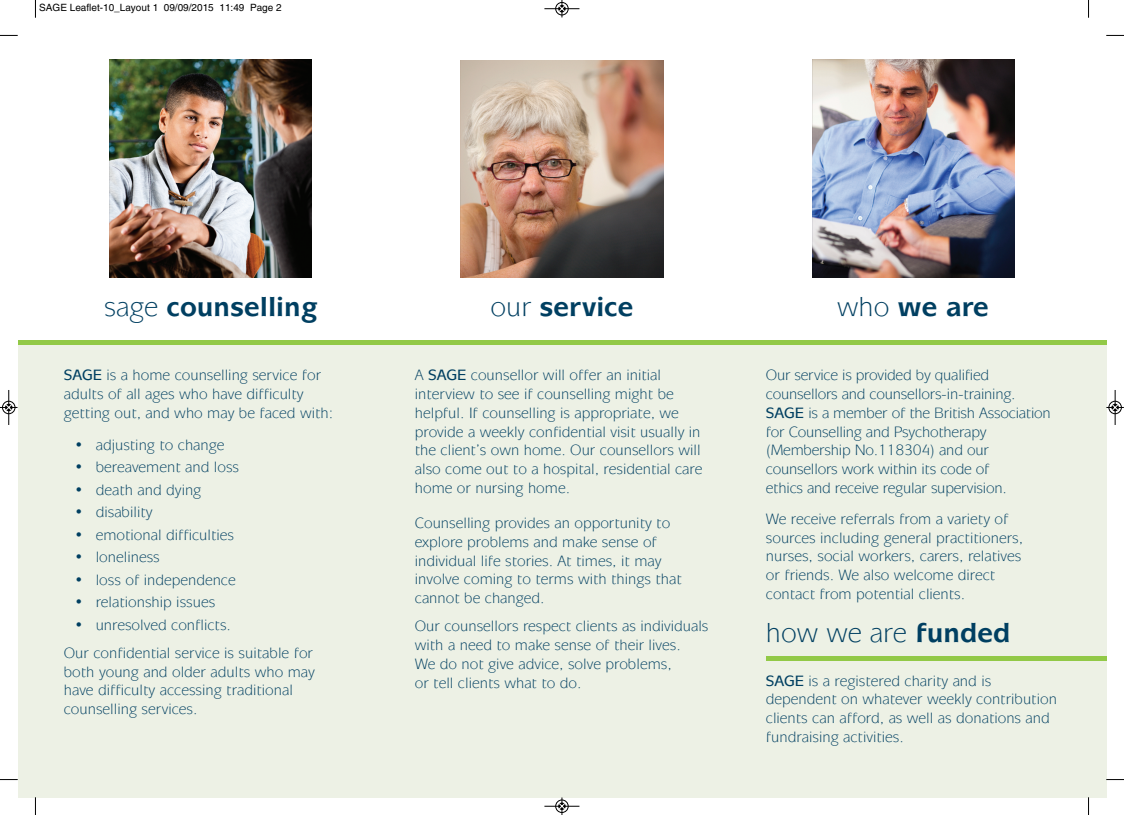
<style>
.page{position:relative;width:1124px;height:815px;background:#fff}
.page>*{position:absolute;margin:0;border:0;box-sizing:border-box;transform-origin:0 0}
.t1{font:700 27.5px "Mixage IT Cby BT";color:#003f61}
.t2{font:27.5px "Mixage IT Cby BT";color:#003f61}
.t3{font:15px/18.8px "Mixage IT Cby BT";color:#003f61}
.t4{font:10px "Helvetica";color:#000}
.s1{font-weight:400}
.s2{font-weight:500}
.s3{font-weight:700}
</style>
<div class="page">
<div style="left:18px;top:343px;width:1088px;height:454px;background:#edf1e5"></div>
<img style="left:461px;top:60px;width:202px;height:217px">
<img style="left:812px;top:60px;width:202px;height:217px">
<img style="left:109px;top:60px;width:202px;height:217px">
<div style="left:18px;top:340px;width:1088px;height:5px;background:#92c947"></div>
<div style="left:765px;top:656px;width:341px;height:5px;background:#92c947"></div>
<svg style="left:35px;top:0;width:1px;height:18px"></svg>
<svg style="left:0;top:35px;width:18px;height:1px"></svg>
<svg style="left:1088px;top:0;width:1px;height:18px"></svg>
<svg style="left:1106px;top:35px;width:17px;height:1px"></svg>
<svg style="left:35px;top:797px;width:1px;height:18px"></svg>
<svg style="left:0;top:779px;width:18px;height:1px"></svg>
<svg style="left:1087px;top:797px;width:2px;height:18px"></svg>
<svg style="left:1106px;top:779px;width:17px;height:1px"></svg>
<hr style="left:544px;top:8px;width:35px;height:1px;background:#000">
<div style="left:555px;top:2px;width:13px;height:13px;border:1px solid #000;border-radius:50%"></div>
<svg style="left:558px;top:0;width:7px;height:17px"></svg>
<hr style="left:544px;top:806px;width:35px;height:1px;background:#000">
<div style="left:555px;top:800px;width:13px;height:13px;border:1px solid #000;border-radius:50%"></div>
<svg style="left:558px;top:797px;width:7px;height:18px"></svg>
<hr style="left:9px;top:390px;width:1px;height:35px;background:#000">
<div style="left:2px;top:401px;width:13px;height:13px;border:1px solid #000;border-radius:50%"></div>
<svg style="left:0;top:404px;width:18px;height:7px"></svg>
<hr style="left:1114px;top:390px;width:1px;height:35px;background:#000">
<div style="left:1108px;top:401px;width:13px;height:13px;border:1px solid #000;border-radius:50%"></div>
<svg style="left:1106px;top:404px;width:17px;height:7px"></svg>
<p class="t4" style="left:39px;top:4px;width:244px">SAGE Leaflet-10_Layout 1 09/09/2015 11:49 Page 2</p>
<h1 class="t1" style="left:104px;top:297px;width:215px"><span class="s1">sage</span> counselling</h1>
<h1 class="t1" style="left:490px;top:297px;width:144px"><span class="s1">our</span> service</h1>
<h1 class="t1" style="left:837px;top:297px;width:153px"><span class="s1">who</span> we are</h1>
<p class="t3" style="left:64px;top:368px;width:271px"><span class="s2">SAGE</span> is a home counselling service for adults of all ages who have difficulty getting out, and who may be faced with:</p>
<p class="t3" style="left:74px;top:437px;width:152px">• adjusting to change</p>
<p class="t3" style="left:74px;top:459px;width:166px">• bereavement and loss</p>
<p class="t3" style="left:74px;top:482px;width:128px">• death and dying</p>
<p class="t3" style="left:74px;top:504px;width:80px">• disability</p>
<p class="t3" style="left:74px;top:527px;width:161px">• emotional difficulties</p>
<p class="t3" style="left:74px;top:549px;width:87px">• loneliness</p>
<p class="t3" style="left:74px;top:572px;width:163px">• loss of independence</p>
<p class="t3" style="left:74px;top:594px;width:142px">• relationship issues</p>
<p class="t3" style="left:64px;top:612px;width:251px;line-height:28.1px;text-indent:11px">• unresolved conflicts.<br>Our confidential service is suitable for</p>
<p class="t3" style="left:64px;top:664px;width:252px">both young and older adults who may have difficulty accessing traditional counselling services.</p>
<p class="t3" style="left:415px;top:368px;width:289px">A <span class="s2">SAGE</span> counsellor will offer an initial interview to see if counselling might be helpful. If counselling is appropriate, we provide a weekly confidential visit usually in the client’s own home. Our counsellors will also come out to a hospital, residential care home or nursing home.</p>
<p class="t3" style="left:415px;top:515px;width:268px">Counselling provides an opportunity to explore problems and make sense of individual life stories. At times, it may involve coming to terms with things that cannot be changed.</p>
<p class="t3" style="left:415px;top:618px;width:295px">Our counsellors respect clients as individuals with a need to make sense of their lives.<br>We do not give advice, solve problems,<br>or tell clients what to do.</p>
<p class="t3" style="left:765px;top:368px;width:286px">Our service is provided by qualified counsellors and counsellors-in-training.<br><span class="s2">SAGE</span> is a member of the British Association for Counselling and Psychotherapy (Membership No.118304) and our counsellors work within its code of<br>ethics and receive regular supervision.</p>
<p class="t3" style="left:765px;top:511px;width:259px">We receive referrals from a variety of sources including general practitioners, nurses, social workers, carers, relatives or friends. We also welcome direct contact from potential clients.</p>
<h1 class="t2" style="left:765px;top:623px;width:246px">how we are <span class="s3">funded</span></h1>
<p class="t3" style="left:765px;top:673px;width:292px"><span class="s2">SAGE</span> is a registered charity and is dependent on whatever weekly contribution clients can afford, as well as donations and fundraising activities.</p>
</div>
